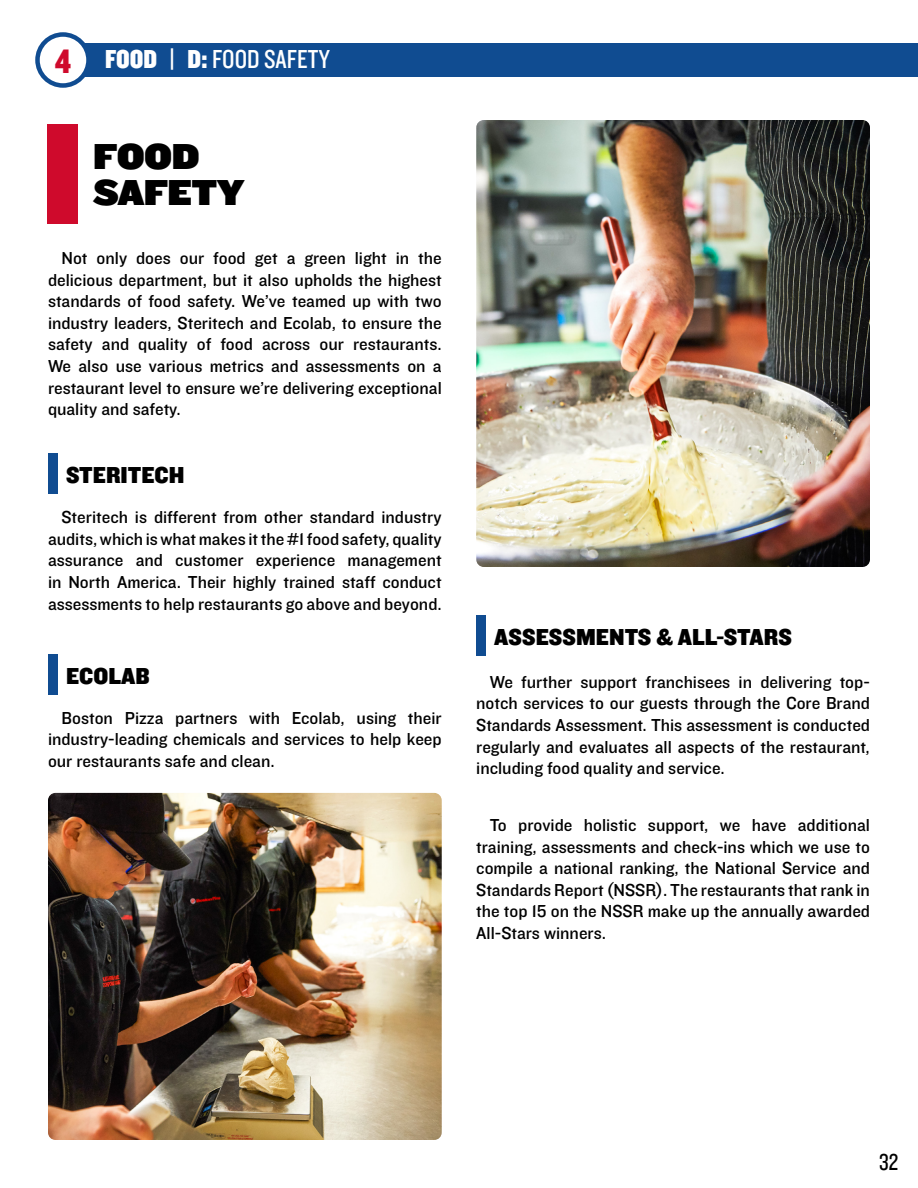
<style>
.page{position:relative;width:918px;height:1188px;background:#fff}
.page>*{position:absolute;margin:0;border:0;box-sizing:border-box;transform-origin:0 0}
.t1{font:37.5px "Knockout 92 Ultmt Cruiserwt";color:#000}
.t2{font:35.25px "Knockout 70 Full Welterwt";color:#cf0a2c}
.t3{font:27px "Knockout 29 Junior Ltweight";color:#fff}
.t4{font:24px "Knockout 71 Full Middlewt";color:#000}
.t5{font:24px "Knockout 29 Junior Ltweight";color:#000}
.t6{font:18px/21.6px "Knockout 31 Junior Middlewt";color:#000;text-align:justify}
.s1{font-family:"Knockout 70 Full Welterwt"}
.s2{font-family:"Knockout 72 Full Cruiserwt"}
</style>
<div class="page">
<div style="left:74px;top:43px;width:844px;height:34px;background:#104c91"></div>
<div style="left:38px;top:34px;width:50px;height:52px;background:#fff;border-radius:50%"></div>
<div style="left:35px;top:32px;width:56px;height:56px;border:4px solid #104c91;border-radius:50%"></div>
<div style="left:48px;top:124px;width:30px;height:100px;background:#cf0a2c"></div>
<div style="left:48px;top:453px;width:10px;height:40px;background:#104c91"></div>
<div style="left:48px;top:654px;width:10px;height:41px;background:#104c91"></div>
<div style="left:476px;top:615px;width:10px;height:41px;background:#104c91"></div>
<img style="left:48px;top:793px;width:394px;height:347px">
<img style="left:476px;top:120px;width:394px;height:447px">
<p class="t2" style="left:55px;top:38px;width:18px">4</p>
<p class="t3" style="left:105px;top:42px;width:226px"><span class="s1">FOOD | D</span><span class="s2">:</span> FOOD SAFETY</p>
<p class="t1" style="left:93px;top:130px;width:107px">FOOD</p>
<p class="t1" style="left:93px;top:166px;width:152px">SAFETY</p>
<p class="t6" style="left:48px;top:246px;width:395px;text-indent:14px">Not only does our food get a green light in the delicious department, but it also upholds the highest standards of food safety. We’ve teamed up with two industry leaders, Steritech and Ecolab, to ensure the safety and quality of food across our restaurants.<br>We also use various metrics and assessments on a restaurant level to ensure we’re delivering exceptional quality and safety.</p>
<p class="t4" style="left:66px;top:459px;width:120px">STERITECH</p>
<p class="t6" style="left:48px;top:506px;width:395px;text-indent:14px">Steritech is different from other standard industry audits, which is what makes it the #1 food safety, quality assurance and customer experience management in North America. Their highly trained staff conduct assessments to help restaurants go above and beyond.</p>
<p class="t4" style="left:66px;top:660px;width:85px">ECOLAB</p>
<p class="t6" style="left:48px;top:706px;width:395px;text-indent:14px">Boston Pizza partners with Ecolab, using their industry-leading chemicals and services to help keep our restaurants safe and clean.</p>
<p class="t4" style="left:494px;top:621px;width:299px">ASSESSMENTS &amp; ALL-STARS</p>
<p class="t6" style="left:476px;top:670px;width:395px;text-indent:14px">We further support franchisees in delivering top&shy;notch services to our guests through the Core Brand Standards Assessment. This assessment is conducted regularly and evaluates all aspects of the restaurant, including food quality and service.</p>
<p class="t6" style="left:476px;top:813px;width:395px;text-indent:14px">To provide holistic support, we have additional training, assessments and check-ins which we use to compile a national ranking, the National Service and Standards Report (NSSR). The restaurants that rank in the top 15 on the NSSR make up the annually awarded All-Stars winners.</p>
<h3 class="t5" style="left:879px;top:1146px;width:20px">32</h3>
</div>
